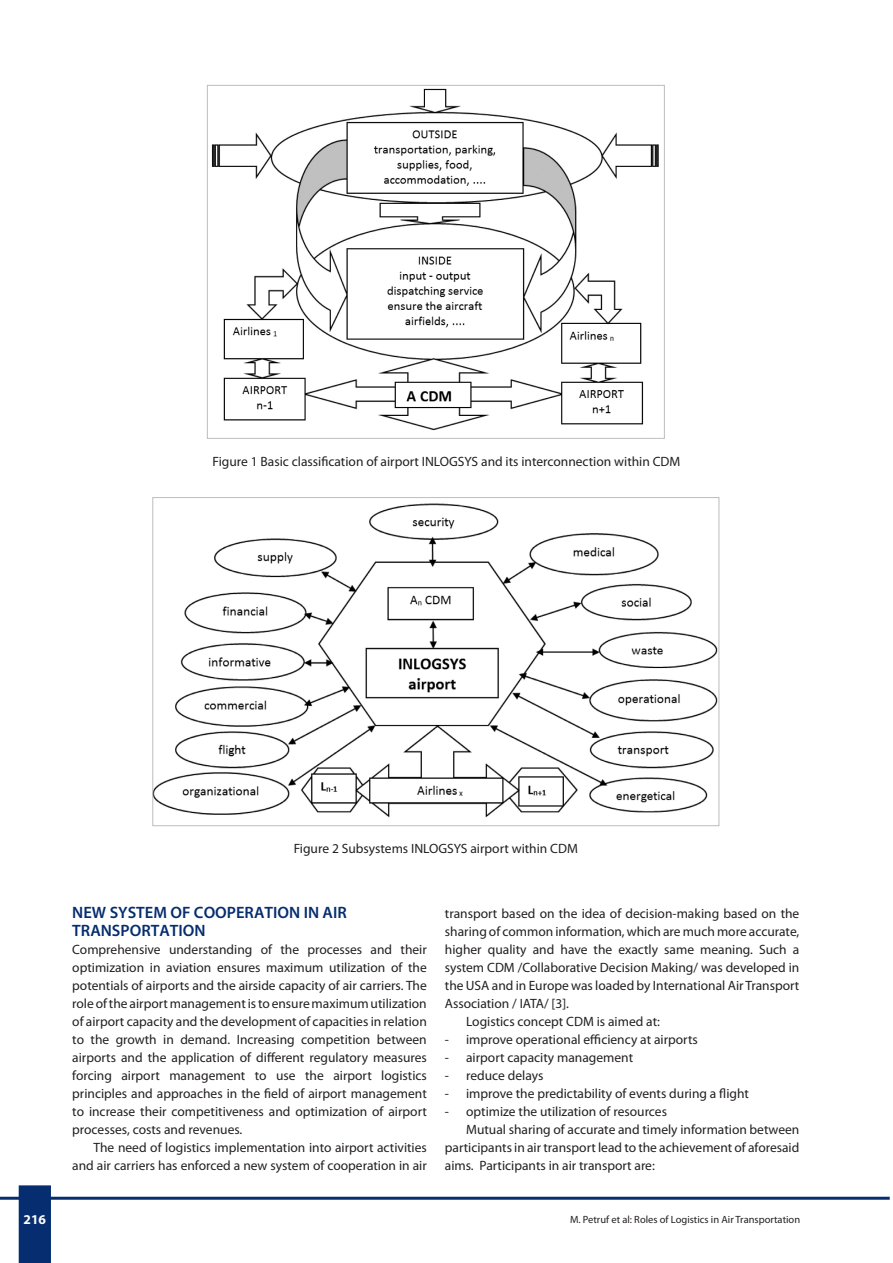
<style>
.page{position:relative;width:893px;height:1263px;background:#fff}
.page>*{position:absolute;margin:0;border:0;box-sizing:border-box;transform-origin:0 0}
.naslov_tekst{font:600 16.5px/18px "Myriad Pro";color:#052d6f}
.tekst{font:13.5px/18px "Myriad Pro";color:#231f20;text-align:justify}
.bullet{font:13.5px "Myriad Pro";color:#231f20}
.t1{font:700 13.5px "Myriad Pro";color:#fff}
.t2{font:10.5px "Myriad Pro";color:#231f20}
</style>
<div class="page">
<hr style="left:0;top:1197px;width:890px;height:3px;background:#052d6f">
<div style="left:19px;top:1185px;width:32px;height:78px;background:#052d6f"></div>
<img style="left:211px;top:88px;width:448px;height:343px">
<img style="left:154px;top:503px;width:563px;height:315px">
<p class="tekst" style="left:212px;top:452px;width:469px">Figure 1 Basic classification of airport INLOGSYS and its interconnection within CDM</p>
<p class="tekst" style="left:294px;top:839px;width:286px">Figure 2 Subsystems INLOGSYS airport within CDM</p>
<p class="naslov_tekst" style="left:72px;top:903px;width:276px">NEW SYSTEM OF COOPERATION IN AIR<br>TRANSPORTATION</p>
<p class="tekst" style="left:72px;top:940px;width:356px">Comprehensive understanding of the processes and their optimization in aviation ensures maximum utilization of the potentials of airports and the airside capacity of air carriers. The role of the airport management is to ensure maximum utilization of airport capacity and the development of capacities in relation to the growth in demand. Increasing competition between airports and the application of different regulatory measures forcing airport management to use the airport logistics principles and approaches in the field of airport management to increase their competitiveness and optimization of airport processes, costs and revenues.</p>
<p class="tekst" style="left:72px;top:1138px;width:356px;text-align:right">The need of logistics implementation into airport activities and air carriers has enforced a new system of cooperation in air</p>
<p class="tekst" style="left:445px;top:904px;width:356px">transport based on the idea of decision-making based on the sharing of common information, which are much more accurate, higher quality and have the exactly same meaning. Such a system CDM /Collaborative Decision Making/ was developed in the USA and in Europe was loaded by International Air Transport Association / IATA/ [3].</p>
<p class="tekst" style="left:466px;top:1012px;width:195px">Logistics concept CDM is aimed at:</p>
<p class="bullet" style="left:445px;top:1031px;width:254px">- improve operational efficiency at airports</p>
<p class="bullet" style="left:445px;top:1049px;width:190px">- airport capacity management</p>
<p class="bullet" style="left:445px;top:1067px;width:100px">- reduce delays</p>
<p class="bullet" style="left:445px;top:1085px;width:306px">- improve the predictability of events during a flight</p>
<p class="bullet" style="left:445px;top:1103px;width:224px">- optimize the utilization of resources</p>
<p class="tekst" style="left:445px;top:1120px;width:356px;text-indent:21px">Mutual sharing of accurate and timely information between participants in air transport lead to the achievement of aforesaid aims. Participants in air transport are:</p>
<p class="t1" style="left:24px;top:1210px;width:24px">216</p>
<p class="t2" style="left:570px;top:1213px;width:232px">M. Petruf et al: Roles of Logistics in Air Transportation</p>
</div>
